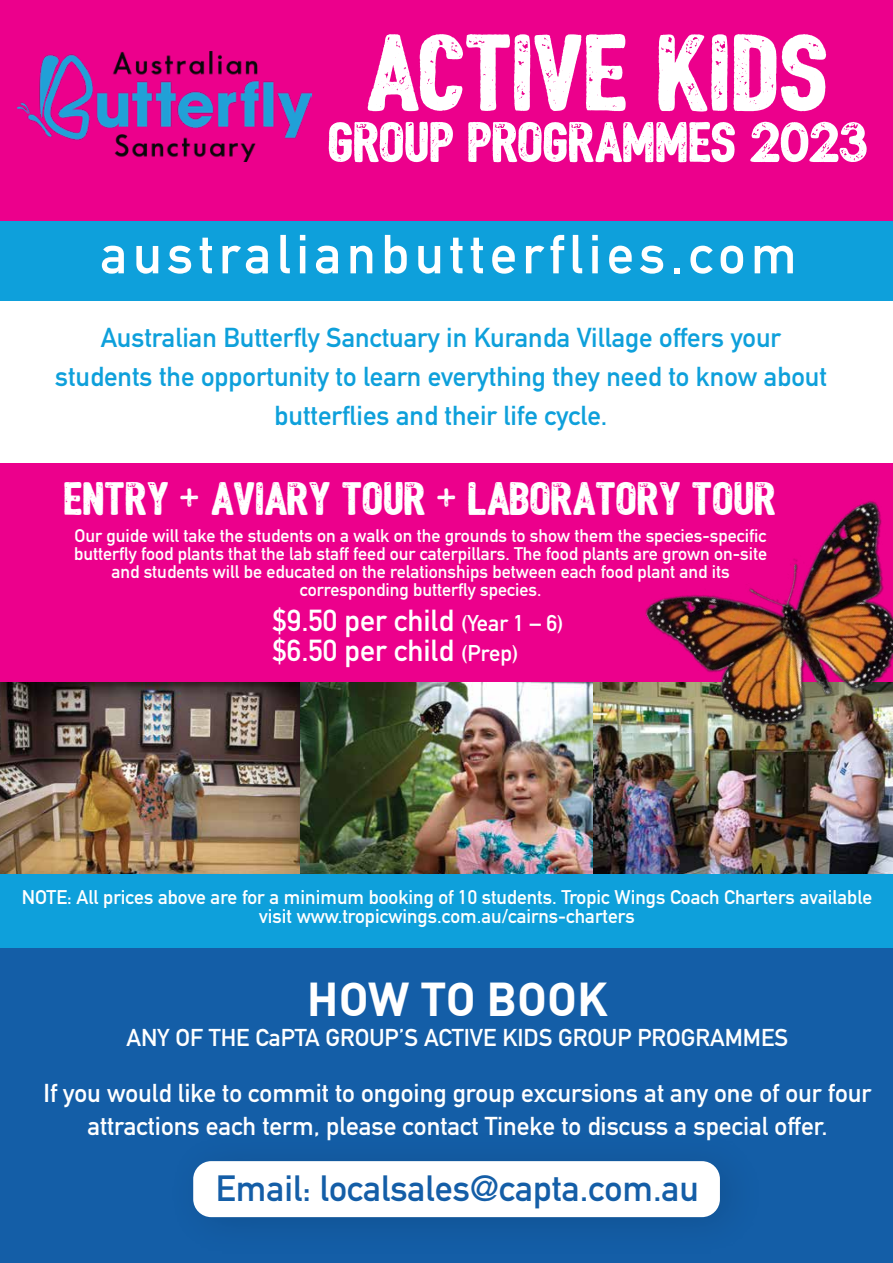
<style>
.page{position:relative;width:893px;height:1263px;background:#fff}
.page>*{position:absolute;margin:0;border:0;box-sizing:border-box;transform-origin:0 0}
.t1{font:105px "Bushcraft distress";letter-spacing:.01em;color:#fff}
.t2{font:54.75px "Bushcraft distress";letter-spacing:.005em;color:#fff}
.t3{font:54px "DIN Mittelschrift Alternate";letter-spacing:.1em;color:#fff}
.t4{font:700 46.5px "DIN Pro";color:#fff}
.t5{font:45px "Bushcraft distress";letter-spacing:.01em;color:#fff}
.t6{font:36px "DIN Mittelschrift Alternate";color:#145ea7}
.t7{font:30px/30px "DIN Mittelschrift Alternate";color:#fff}
.t8{font:27px/39px "DIN Mittelschrift Alternate";color:#0ea0db;text-align:center}
.t9{font:25.5px/33px "DIN Mittelschrift Alternate";color:#fff;text-align:center}
.t10{font:24px "DIN Mittelschrift Alternate";color:#fff}
.t11{font:19.5px/19.5px "DIN Mittelschrift Alternate";color:#fff;text-align:center}
.t12{font:18px/18px "DIN Mittelschrift Alternate";color:#fff;text-align:center}
.s1{font-family:"Bushcraft textured"}
.s2{font-size:22.5px}
</style>
<div class="page">
<div style="left:0;top:906px;width:893px;height:357px;background:#145ea7"></div>
<img style="left:0;top:681px;width:301px;height:193px">
<img style="left:301px;top:681px;width:228px;height:193px">
<div style="left:0;top:874px;width:893px;height:73px;background:#0ea0db"></div>
<div style="left:0;top:0;width:893px;height:221px;background:#ec008c"></div>
<div style="left:0;top:221px;width:893px;height:79px;background:#0ea0db"></div>
<img style="left:17px;top:51px;width:294px;height:111px">
<div style="left:0;top:463px;width:893px;height:218px;background:#ec008c"></div>
<img style="left:529px;top:501px;width:364px;height:373px">
<img style="left:193px;top:1161px;width:535px;height:63px">
<div style="left:193px;top:1161px;width:527px;height:56px;background:#fff;border-radius:18px"></div>
<h1 class="t1" style="left:368px;top:13px;width:463px">ACTIVE KIDS</h1>
<h2 class="t2" style="left:329px;top:111px;width:541px">GROUP PROGRAMMES 2023</h2>
<h3 class="t3" style="left:100px;top:223px;width:698px">australianbutterflies.com</h3>
<h3 class="t8" style="left:55px;top:318px;width:773px">Australian Butterfly Sanctuary in Kuranda Village offers your students the opportunity to learn everything they need to know about butterflies and their life cycle.</h3>
<h3 class="t5" style="left:65px;top:474px;width:713px">ENTRY <span class="s1">+</span> AVIARY TOUR <span class="s1">+</span> LABORATORY TOUR</h3>
<p class="t12" style="left:74px;top:527px;width:694px">Our guide will take the students on a walk on the grounds to show them the species-specific butterfly food plants that the lab staff feed our caterpillars. The food plants are grown on-site and students will be educated on the relationships between each food plant and its corresponding butterfly species.</p>
<h3 class="t7" style="left:273px;top:605px;width:292px">$9.50 per child <span class="s2">(Year 1 – 6) </span>$6.50 per child <span class="s2">(Prep)</span></h3>
<p class="t11" style="left:22px;top:887px;width:852px">NOTE: All prices above are for a minimum booking of 10 students. Tropic Wings Coach Charters available visit www.tropicwings.com.au/cairns-charters</p>
<h3 class="t4" style="left:307px;top:969px;width:303px">HOW TO BOOK</h3>
<h3 class="t10" style="left:127px;top:1024px;width:663px">ANY OF THE CaPTA GROUP’S ACTIVE KIDS GROUP PROGRAMMES</h3>
<h3 class="t9" style="left:44px;top:1076px;width:829px">If you would like to commit to ongoing group excursions at any one of our four attractions each term, please contact Tineke to discuss a special offer.</h3>
<h3 class="t6" style="left:216px;top:1167px;width:485px">Email: localsales@capta.com.au</h3>
</div>
